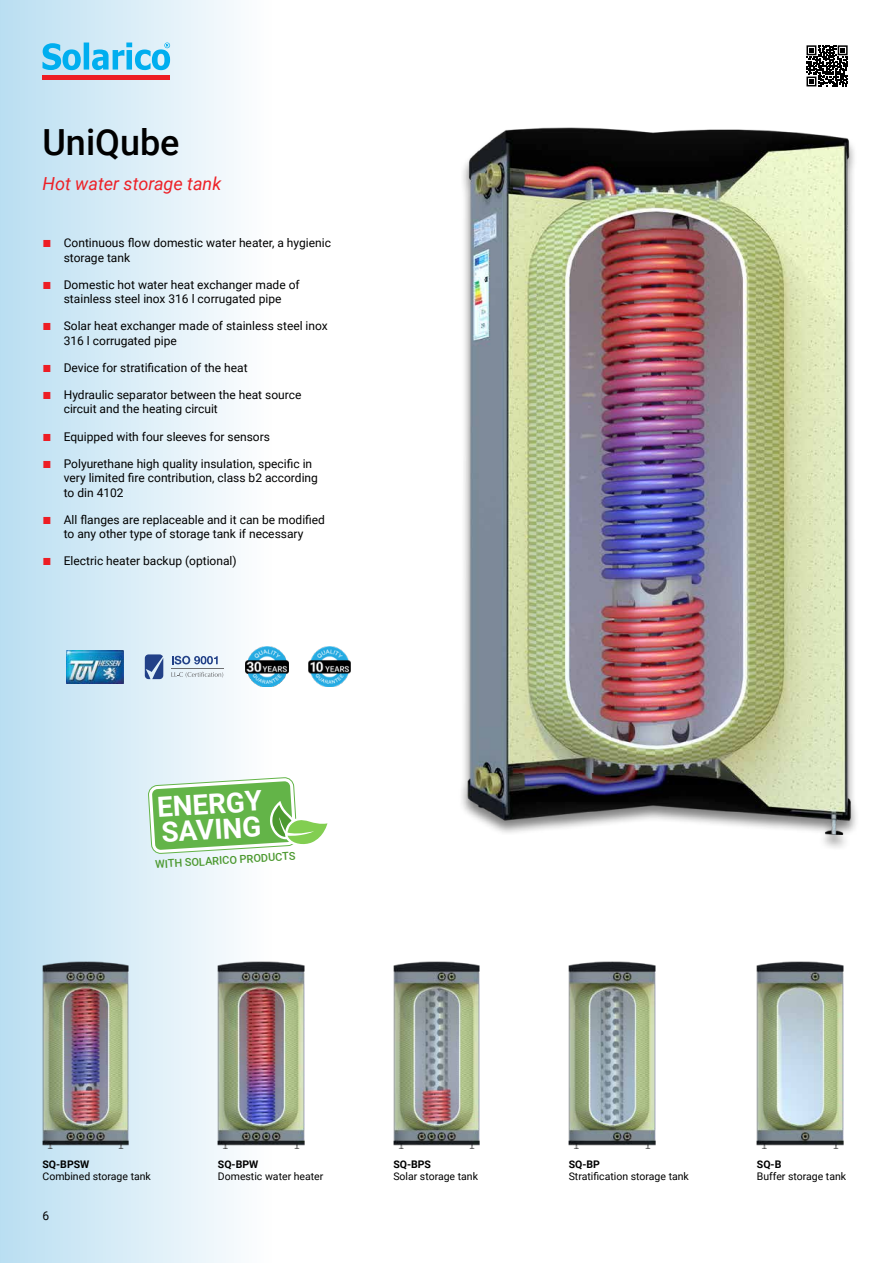
<style>
.page{position:relative;width:893px;height:1263px;background:#fff}
.page>*{position:absolute;margin:0;border:0;box-sizing:border-box;transform-origin:0 0}
.t1{font:500 36px "Roboto";color:#000}
.t2{font:700 27.9px/25.8px "Roboto";color:#fff}
.t3{font:italic 18px "Roboto";color:#ed2127}
.t4{font:12px/14.4px "Roboto";color:#000}
.t5{font:500 10.95px "Roboto";color:#4c9930}
.t6{font:10.5px "Roboto";color:#000}
.t7{font:700 10.5px "Roboto";color:#000}
.s1{font-family:"Tahoma";font-size:15px;color:#ed1d24}
</style>
<div class="page">
<div style="left:0;top:0;width:276px;height:1263px;background:linear-gradient(to right,#b9def1,#fffeff)"></div>
<svg style="left:43px;top:43px;width:127px;height:27px;background:#6fcdf2"></svg>
<hr style="left:43px;top:75px;width:127px;height:4px;background:#ed1d24">
<img style="left:43px;top:961px;width:86px;height:187px">
<img style="left:218px;top:961px;width:86px;height:187px">
<img style="left:393px;top:961px;width:87px;height:187px">
<img style="left:757px;top:961px;width:86px;height:187px">
<img style="left:569px;top:961px;width:86px;height:187px">
<div style="left:459px;top:128px;width:400px;height:723px;background:#000;opacity:.5"></div>
<img style="left:467px;top:128px;width:383px;height:706px">
<svg style="left:806px;top:45px;width:42px;height:41px"></svg>
<svg style="left:147px;top:777px;width:181px;height:77px"></svg>
<img style="left:246px;top:647px;width:42px;height:39px">
<img style="left:308px;top:647px;width:43px;height:39px">
<hr style="left:171px;top:668px;width:53px;height:1px;background:#6e6f71">
<svg style="left:145px;top:654px;width:18px;height:25px"></svg>
<svg style="left:172px;top:656px;width:46px;height:8px"></svg>
<svg style="left:171px;top:672px;width:52px;height:6px"></svg>
<img style="left:67px;top:650px;width:57px;height:33px">
<h1 class="t1" style="left:43px;top:117px;width:139px">UniQube</h1>
<h3 class="t3" style="left:43px;top:171px;width:180px">Hot water storage tank</h3>
<p class="t4" style="left:64px;top:235px;width:269px;text-indent:-21px"><span class="s1">■</span> Continuous flow domestic water heater, a hygienic storage tank</p>
<p class="t4" style="left:43px;top:277px;width:259px;text-align:center"><span class="s1">■</span> Domestic hot water heat exchanger made of stainless steel inox 316 l corrugated pipe</p>
<p class="t4" style="left:64px;top:318px;width:265px;text-indent:-21px"><span class="s1">■</span> Solar heat exchanger made of stainless steel inox<br>316 l corrugated pipe</p>
<p class="t4" style="left:43px;top:360px;width:207px"><span class="s1">■</span> Device for stratification of the heat</p>
<p class="t4" style="left:64px;top:387px;width:239px;text-indent:-21px"><span class="s1">■</span> Hydraulic separator between the heat source circuit and the heating circuit</p>
<p class="t4" style="left:43px;top:429px;width:229px"><span class="s1">■</span> Equipped with four sleeves for sensors</p>
<p class="t4" style="left:64px;top:456px;width:256px;text-indent:-21px"><span class="s1">■</span> Polyurethane high quality insulation, specific in very limited fire contribution, class b2 according to din 4102</p>
<p class="t4" style="left:43px;top:512px;width:284px;text-align:center"><span class="s1">■</span> All flanges are replaceable and it can be modified to any other type of storage tank if necessary</p>
<p class="t4" style="left:43px;top:553px;width:196px"><span class="s1">■</span> Electric heater backup (optional)</p>
<h2 class="t2" style="left:156px;top:793px;width:106px;rotate:-4deg">ENERGY<br>SAVING</h2>
<p class="t5" style="left:155px;top:857px;width:142px;rotate:-4deg">WITH SOLARICO PRODUCTS</p>
<p class="t7" style="left:43px;top:1157px;width:48px">SQ-BPSW</p>
<p class="t6" style="left:43px;top:1169px;width:110px">Combined storage tank</p>
<p class="t4" style="left:43px;top:1208px;width:8px">6</p>
<p class="t7" style="left:218px;top:1157px;width:42px">SQ-BPW</p>
<p class="t6" style="left:218px;top:1169px;width:107px">Domestic water heater</p>
<p class="t7" style="left:393px;top:1157px;width:39px">SQ-BPS</p>
<p class="t6" style="left:393px;top:1169px;width:86px">Solar storage tank</p>
<p class="t7" style="left:569px;top:1157px;width:33px">SQ-BP</p>
<p class="t6" style="left:569px;top:1169px;width:122px">Stratification storage tank</p>
<p class="t7" style="left:757px;top:1157px;width:26px">SQ-B</p>
<p class="t6" style="left:757px;top:1169px;width:91px">Buffer storage tank</p>
</div>
